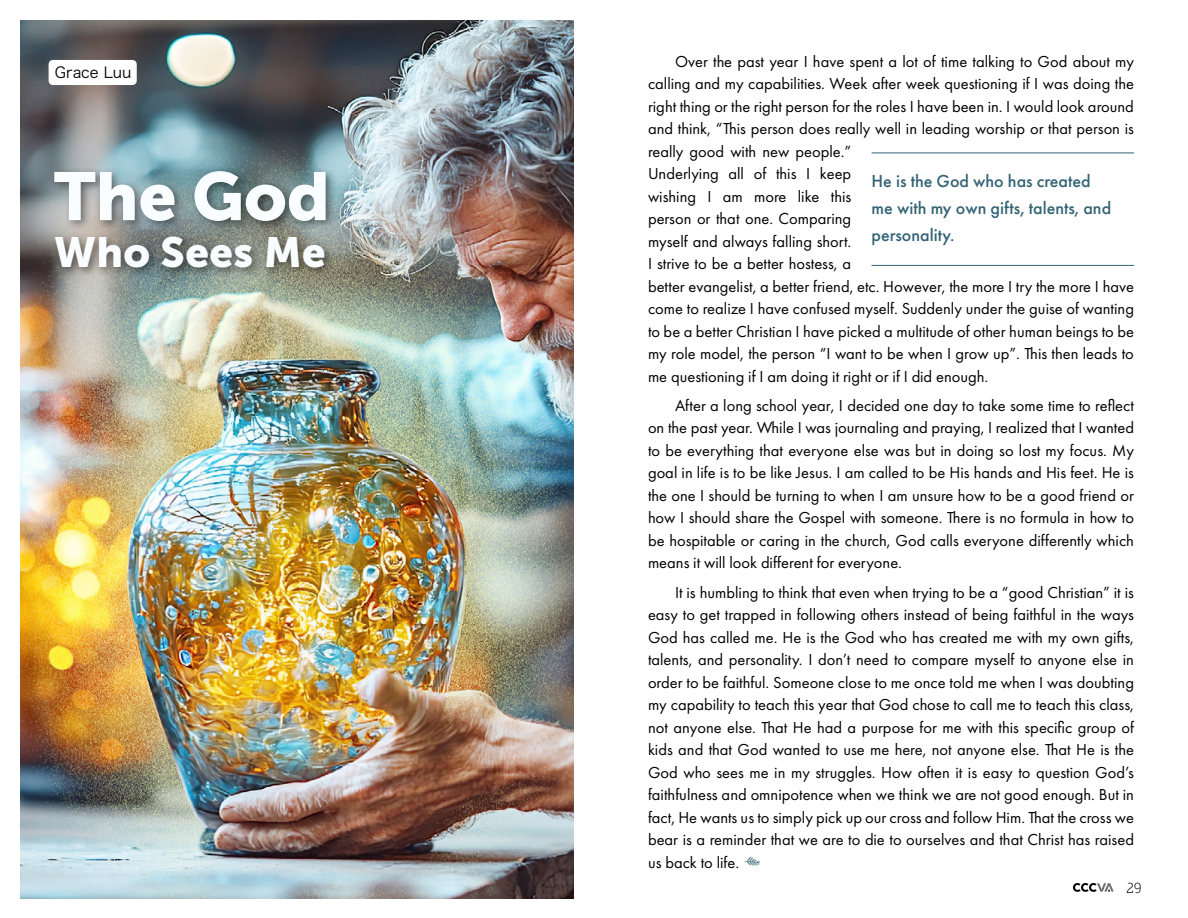
<style>
.page{position:relative;width:1188px;height:918px;background:#fff}
.page>*{position:absolute;margin:0;border:0;box-sizing:border-box;transform-origin:0 0}
.t1{font:67.5px "Museo Sans 900";color:#fafdff}
.t2{font:42px "Museo Sans 900";letter-spacing:.01em;color:#fafdff}
.t3{font:500 18px/27px "Futura PT";color:#336374}
.t4{font:16.5px/22.5px "Futura PT";color:#000;text-align:justify}
.t5{font:15px "Hiragino Sans GB W3";color:#000}
.t6{font:15px "Nilland";color:#000}
</style>
<div class="page">
<svg style="left:1073px;top:883px;width:41px;height:9px"></svg>
<img style="left:21px;top:21px;width:552px;height:878px">
<div style="left:49px;top:166px;width:288px;height:114px;background:#000;opacity:.49"></div>
<div style="left:49px;top:60px;width:88px;height:25px;background:#fff;border-radius:4px"></div>
<hr style="left:872px;top:265px;width:262px;height:1px;background:#336374">
<hr style="left:872px;top:153px;width:262px;height:1px;background:#336374">
<p class="t5" style="left:55px;top:63px;width:78px">Grace Luu</p>
<p class="t4" style="left:648px;top:50px;width:488px;text-align:left;text-indent:27px">Over the past year I have spent a lot of time talking to God about my calling and my capabilities. Week after week questioning if I was doing the right thing or the right person for the roles I have been in. I would look around and think, “This person does really well in leading worship or that person is really good with new people.”<br>Underlying all of this I keep<br>wishing I am more like this<br>person or that one. Comparing<br>myself and always falling short.<br>I strive to be a better hostess, a<br>better evangelist, a better friend, etc. However, the more I try the more I have come to realize I have confused myself. Suddenly under the guise of wanting to be a better Christian I have picked a multitude of other human beings to be my role model, the person “I want to be when I grow up”. This then leads to me questioning if I am doing it right or if I did enough.</p>
<p class="t4" style="left:648px;top:394px;width:488px;text-indent:27px">After a long school year, I decided one day to take some time to reflect on the past year. While I was journaling and praying, I realized that I wanted to be everything that everyone else was but in doing so lost my focus. My goal in life is to be like Jesus. I am called to be His hands and His feet. He is the one I should be turning to when I am unsure how to be a good friend or how I should share the Gospel with someone. There is no formula in how to be hospitable or caring in the church, God calls everyone differently which means it will look different for everyone.</p>
<p class="t4" style="left:648px;top:581px;width:488px;text-indent:27px">It is humbling to think that even when trying to be a “good Christian” it is easy to get trapped in following others instead of being faithful in the ways God has called me. He is the God who has created me with my own gifts, talents, and personality. I don’t need to compare myself to anyone else in order to be faithful. Someone close to me once told me when I was doubting my capability to teach this year that God chose to call me to teach this class, not anyone else. That He had a purpose for me with this specific group of kids and that God wanted to use me here, not anyone else. That He is the God who sees me in my struggles. How often it is easy to question God’s faithfulness and omnipotence when we think we are not good enough. But in fact, He wants us to simply pick up our cross and follow Him. That the cross we bear is a reminder that we are to die to ourselves and that Christ has raised us back to life.</p>
<h1 class="t1" style="left:54px;top:158px;width:277px">The God</h1>
<h2 class="t2" style="left:54px;top:229px;width:273px">Who Sees Me</h2>
<p class="t3" style="left:872px;top:167px;width:241px">He is the God who has created me with my own gifts, talents, and personality.</p>
<p class="t6" style="left:1126px;top:879px;width:17px">29</p>
</div>
